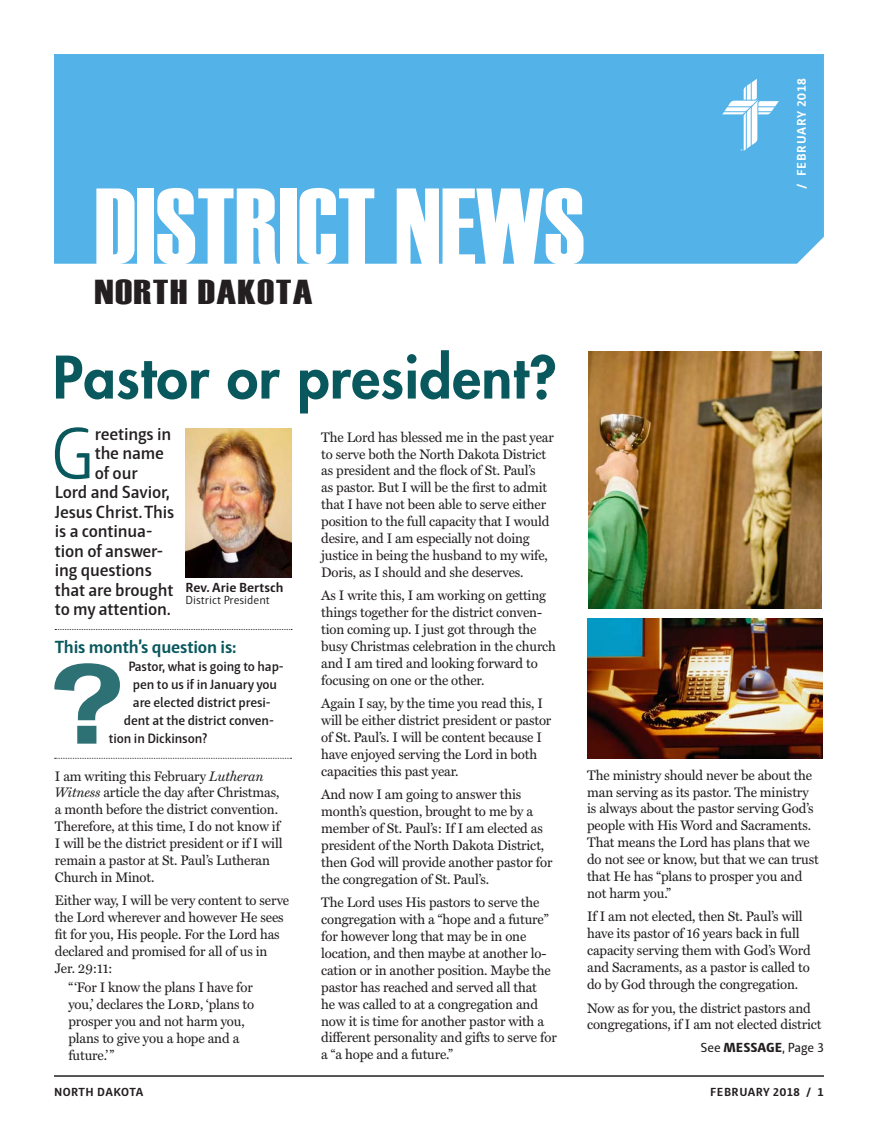
<style>
.page{position:relative;width:878px;height:1141px;background:#fff}
.page>*{position:absolute;margin:0;border:0;box-sizing:border-box;transform-origin:0 0}
.t1{font:108px "Haettenschweiler";color:#fff}
.Body_Text{font:75.15px "Haptic Light 0 wt";color:#09585d}
.Submissions_Body_Tex{font:800 57px "Futura Std";letter-spacing:.01em;color:#09585d}
.District_Locations_M{font:34.5px "Haettenschweiler";letter-spacing:.03em;color:#231f20;scale:1.3 1}
.Body_Text-2{font:600 18px "Haptic";letter-spacing:-.01em;color:#231f20}
.Body_Text-3{font:700 18px "Haptic";letter-spacing:-.01em;color:#09585d}
.Body_Text-4{font:13.8px/16.8px "Miller Text";letter-spacing:-.01em;color:#231f20}
.Body_Text-5{font:600 13.8px "Haptic";letter-spacing:-.01em;color:#231f20}
.Headline{font:13.5px "Haptic";color:#231f20}
.Photo_Text{font:700 13.5px "Haptic";color:#231f20}
.Date_Masthead{font:700 12.75px "Haptic";letter-spacing:.06em;color:#fff}
.t2{font:700 12px "Haptic";letter-spacing:.04em;color:#231f20}
.Photo_Text-2{font:300 12px "Haptic";color:#231f20}
.s1{font-style:italic}
.s2{font-family:"Miller Text Roman SC"}
.s3{font-weight:800}
</style>
<div class="page">
<div style="left:54px;top:54px;width:770px;height:210px;background:#53b3e8"></div>
<hr style="left:54px;top:1075px;width:770px;height:2px;background:#231f20">
<svg style="left:722px;top:79px;width:56px;height:72px"></svg>
<img style="left:185px;top:428px;width:106px;height:149px">
<svg style="left:54px;top:663px;width:66px;height:81px"></svg>
<svg style="left:55px;top:629px;width:237px;height:1px"></svg>
<svg style="left:55px;top:758px;width:236px;height:1px"></svg>
<img style="left:588px;top:351px;width:233px;height:257px">
<img style="left:587px;top:619px;width:235px;height:139px">
<h1 class="t1" style="left:94px;top:165px;width:492px">DISTRICT NEWS</h1>
<p class="District_Locations_M" style="left:94px;top:272px;width:169px">NORTH DAKOTA</p>
<p class="Date_Masthead" style="left:794px;top:189px;width:113px;rotate:-90deg">/ FEBRUARY 2018</p>
<p class="Submissions_Body_Tex" style="left:53px;top:341px;width:505px">Pastor or president?</p>
<p class="Body_Text" style="left:51px;top:410px;width:46px">G</p>
<p class="Body_Text-2" style="left:95px;top:423px;width:78px">reetings in</p>
<p class="Body_Text-4" style="left:321px;top:429px;width:234px">The Lord has blessed me in the past year to serve both the North Dakota District as president and the flock of St. Paul’s<br>as pastor. But I will be the first to admit that I have not been able to serve either position to the full capacity that I would desire, and I am especially not doing justice in being the husband to my wife, Doris, as I should and she deserves.</p>
<p class="Body_Text-4" style="left:321px;top:587px;width:236px">As I write this, I am working on getting things together for the district conven&shy;tion coming up. I just got through the busy Christmas celebration in the church and I am tired and looking forward to focusing on one or the other.</p>
<p class="Body_Text-4" style="left:321px;top:695px;width:232px">Again I say, by the time you read this, I will be either district president or pastor of St. Paul’s. I will be content because I have enjoyed serving the Lord in both capacities this past year.</p>
<p class="Body_Text-4" style="left:321px;top:787px;width:233px">And now I am going to answer this month’s question, brought to me by a member of St. Paul’s: If I am elected as president of the North Dakota District, then God will provide another pastor for the congregation of St. Paul’s.</p>
<p class="Body_Text-4" style="left:321px;top:894px;width:237px">The Lord uses His pastors to serve the congregation with a “hope and a future” for however long that may be in one location, and then maybe at another lo&shy;cation or in another position. Maybe the pastor has reached and served all that<br>he was called to at a congregation and now it is time for another pastor with a different personality and gifts to serve for a “a hope and a future.”</p>
<p class="Body_Text-2" style="left:95px;top:442px;width:71px">the name</p>
<p class="Body_Text-2" style="left:95px;top:462px;width:44px">of our</p>
<p class="Body_Text-2" style="left:55px;top:481px;width:116px">Lord and Savior,</p>
<p class="Body_Text-2" style="left:55px;top:501px;width:121px">Jesus Christ. This</p>
<p class="Body_Text-2" style="left:55px;top:520px;width:99px">is a continua-</p>
<p class="Body_Text-2" style="left:55px;top:540px;width:110px">tion of answer-</p>
<p class="Body_Text-2" style="left:55px;top:559px;width:98px">ing questions</p>
<p class="Body_Text-2" style="left:55px;top:579px;width:120px">that are brought</p>
<p class="Body_Text-2" style="left:55px;top:598px;width:118px">to my attention.</p>
<p class="Body_Text-3" style="left:55px;top:636px;width:183px">This month’s question is:</p>
<p class="Body_Text-5" style="left:128px;top:659px;width:157px">Pastor, what is going to hap-</p>
<p class="Body_Text-5" style="left:133px;top:677px;width:146px">pen to us if in January you</p>
<p class="Body_Text-5" style="left:133px;top:695px;width:139px">are elected district presi-</p>
<p class="Body_Text-5" style="left:124px;top:713px;width:151px">dent at the district conven-</p>
<p class="Body_Text-5" style="left:109px;top:731px;width:100px">tion in Dickinson?</p>
<p class="Body_Text-4" style="left:55px;top:768px;width:229px">I am writing this February <span class="s1">Lutheran Witness</span> article the day after Christmas, a month before the district convention.<br>Therefore, at this time, I do not know if I will be the district president or if I will remain a pastor at St. Paul’s Lutheran Church in Minot.</p>
<p class="Body_Text-4" style="left:55px;top:893px;width:236px">Either way, I will be very content to serve the Lord wherever and however He sees fit for you, His people. For the Lord has declared and promised for all of us in Jer. 29:11:</p>
<p class="Body_Text-4" style="left:68px;top:979px;width:187px">“‘For I know the plans I have for you,’ declares the <span class="s2">Lord</span>, ‘plans to prosper you and not harm you, plans to give you a hope and a future.’”</p>
<p class="Photo_Text" style="left:185px;top:579px;width:99px">Rev. Arie Bertsch</p>
<p class="Photo_Text-2" style="left:185px;top:593px;width:86px">District President</p>
<p class="Body_Text-4" style="left:587px;top:767px;width:233px">The ministry should never be about the man serving as its pastor. The ministry is always about the pastor serving God’s people with His Word and Sacraments.<br>That means the Lord has plans that we do not see or know, but that we can trust that He has “plans to prosper you and not harm you.”</p>
<p class="Body_Text-4" style="left:587px;top:909px;width:225px">If I am not elected, then St. Paul’s will have its pastor of 16 years back in full capacity serving them with God’s Word and Sacraments, as a pastor is called to do by God through the congregation.</p>
<p class="Body_Text-4" style="left:587px;top:1000px;width:236px">Now as for you, the district pastors and congregations, if I am not elected district</p>
<p class="Headline" style="left:700px;top:1040px;width:125px">See <span class="s3">MESSAGE</span>, Page 3</p>
<p class="t2" style="left:54px;top:1084px;width:91px">NORTH DAKOTA</p>
<p class="t2" style="left:710px;top:1084px;width:115px">FEBRUARY 2018 / 1</p>
</div>
